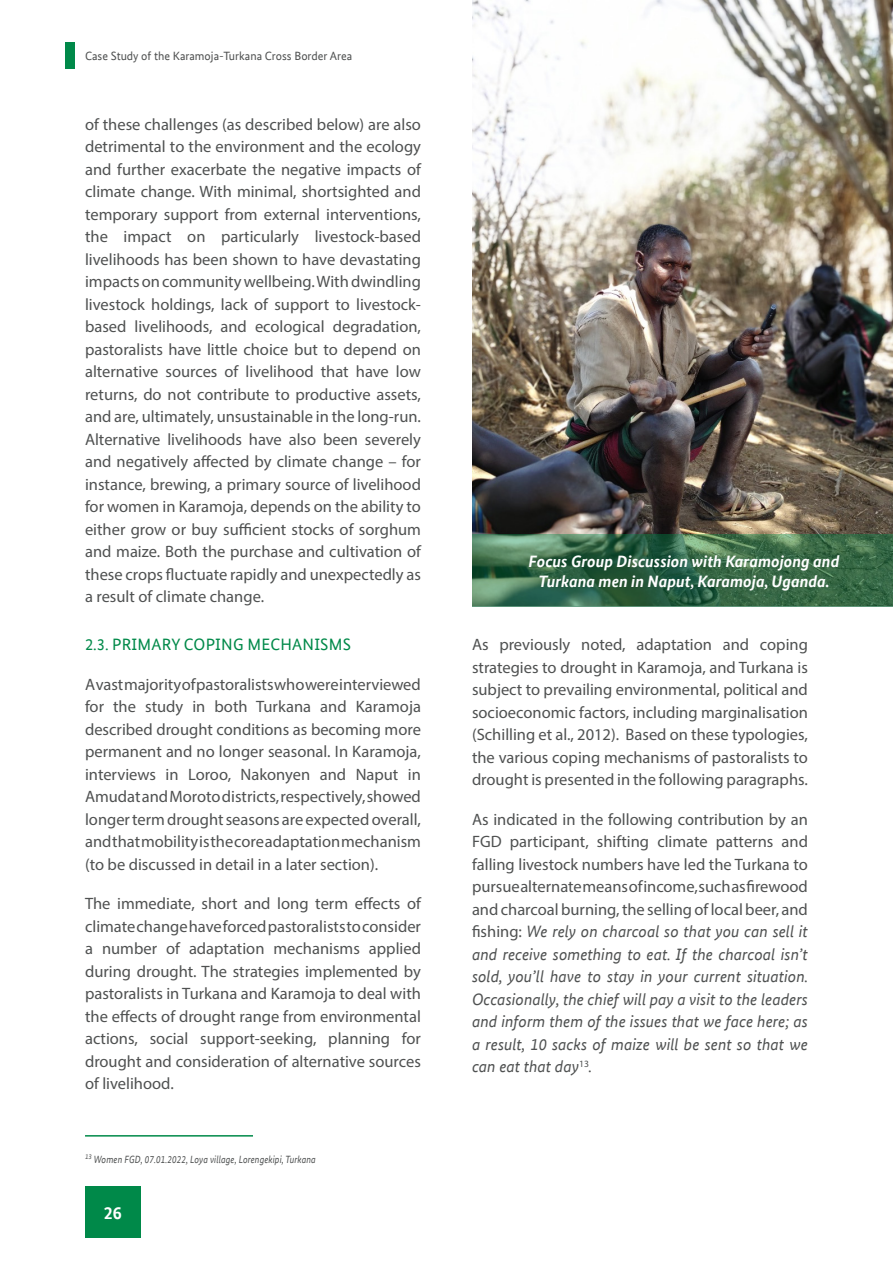
<style>
.page{position:relative;width:893px;height:1263px;background:#fff}
.page>*{position:absolute;margin:0;border:0;box-sizing:border-box;transform-origin:0 0}
.t1{font:700 18px "Bundes Sans Office T";color:#fff}
.t2{font:16.5px/22.5px "Myriad Pro";color:#4f5151;text-align:justify}
.t3{font:italic 16.5px/22.5px "Bundes Sans Office T";color:#4f5151;text-align:justify}
.Paragraph_Style_3{font:italic 700 16.5px/19.5px "Bundes Sans Office T";color:#fff;text-align:center}
.Heading_5{font:16.5px "Bundes Sans Office T";letter-spacing:.01em;color:#008949}
.t4{font:12px "Bundes Sans Office T";color:#4f5151}
.t5{font:italic 10.5px "Bundes Sans Office T";letter-spacing:.01em;color:#4f5151;scale:.87 1}
.s1{font-family:"Myriad Pro";font-style:normal}
</style>
<div class="page">
<div style="left:85px;top:1186px;width:55px;height:51px;background:#008949"></div>
<div style="left:65px;top:42px;width:9px;height:27px;background:#008949"></div>
<hr style="left:85px;top:1135px;width:168px;height:1px;background:#008949">
<img style="left:472px;top:0;width:421px;height:534px">
<svg style="left:472px;top:534px;width:421px;height:73px;background:#3b6c4c"></svg>
<p class="t4" style="left:85px;top:49px;width:269px">Case Study of the Karamoja-Turkana Cross Border Area</p>
<p class="t2" style="left:85px;top:113px;width:337px">of these challenges (as described below) are also detrimental to the environment and the ecology and further exacerbate the negative impacts of climate change. With minimal, shortsighted and temporary support from external interventions, the impact on particularly livestock-based livelihoods has been shown to have devastating impacts on community wellbeing. With dwindling livestock holdings, lack of support to livestock&shy;based livelihoods, and ecological degradation, pastoralists have little choice but to depend on alternative sources of livelihood that have low returns, do not contribute to productive assets, and are, ultimately, unsustainable in the long-run.<br>Alternative livelihoods have also been severely and negatively affected by climate change – for instance, brewing, a primary source of livelihood for women in Karamoja, depends on the ability to either grow or buy sufficient stocks of sorghum and maize. Both the purchase and cultivation of these crops fluctuate rapidly and unexpectedly as a result of climate change.</p>
<p class="Heading_5" style="left:85px;top:635px;width:267px">2.3. PRIMARY COPING MECHANISMS</p>
<p class="t2" style="left:85px;top:673px;width:337px">A vast majority of pastoralists who were interviewed for the study in both Turkana and Karamoja described drought conditions as becoming more permanent and no longer seasonal. In Karamoja, interviews in Loroo, Nakonyen and Naput in Amudat and Moroto districts, respectively, showed longer term drought seasons are expected overall, and that mobility is the core adaptation mechanism (to be discussed in detail in a later section).</p>
<p class="t2" style="left:85px;top:892px;width:337px">The immediate, short and long term effects of climate change have forced pastoralists to consider a number of adaptation mechanisms applied during drought. The strategies implemented by pastoralists in Turkana and Karamoja to deal with the effects of drought range from environmental actions, social support-seeking, planning for drought and consideration of alternative sources of livelihood.</p>
<p class="t5" style="left:85px;top:1153px;width:267px"><sup>13</sup> Women FGD, 07.01.2022, Loya village, Lorengekipi, Turkana</p>
<p class="t1" style="left:104px;top:1202px;width:19px">26</p>
<p class="Paragraph_Style_3" style="left:529px;top:552px;width:312px">Focus Group Discussion with Karamojong and<br>Turkana men in Naput, Karamoja, Uganda.</p>
<p class="t2" style="left:472px;top:633px;width:337px">As previously noted, adaptation and coping strategies to drought in Karamoja, and Turkana is subject to prevailing environmental, political and socioeconomic factors, including marginalisation (Schilling et al., 2012). Based on these typologies, the various coping mechanisms of pastoralists to drought is presented in the following paragraphs.</p>
<p class="t3" style="left:472px;top:808px;width:338px"><span class="s1">As indicated in the following contribution by an FGD participant, shifting climate patterns and falling livestock numbers have led the Turkana to pursue alternate means of income, such as firewood and charcoal burning, the selling of local beer, and fishing:</span> We rely on charcoal so that you can sell it and receive something to eat. If the charcoal isn’t sold, you’ll have to stay in your current situation.<br>Occasionally, the chief will pay a visit to the leaders and inform them of the issues that we face here; as a result, 10 sacks of maize will be sent so that we can eat that day<sup>13</sup>.</p>
</div>
